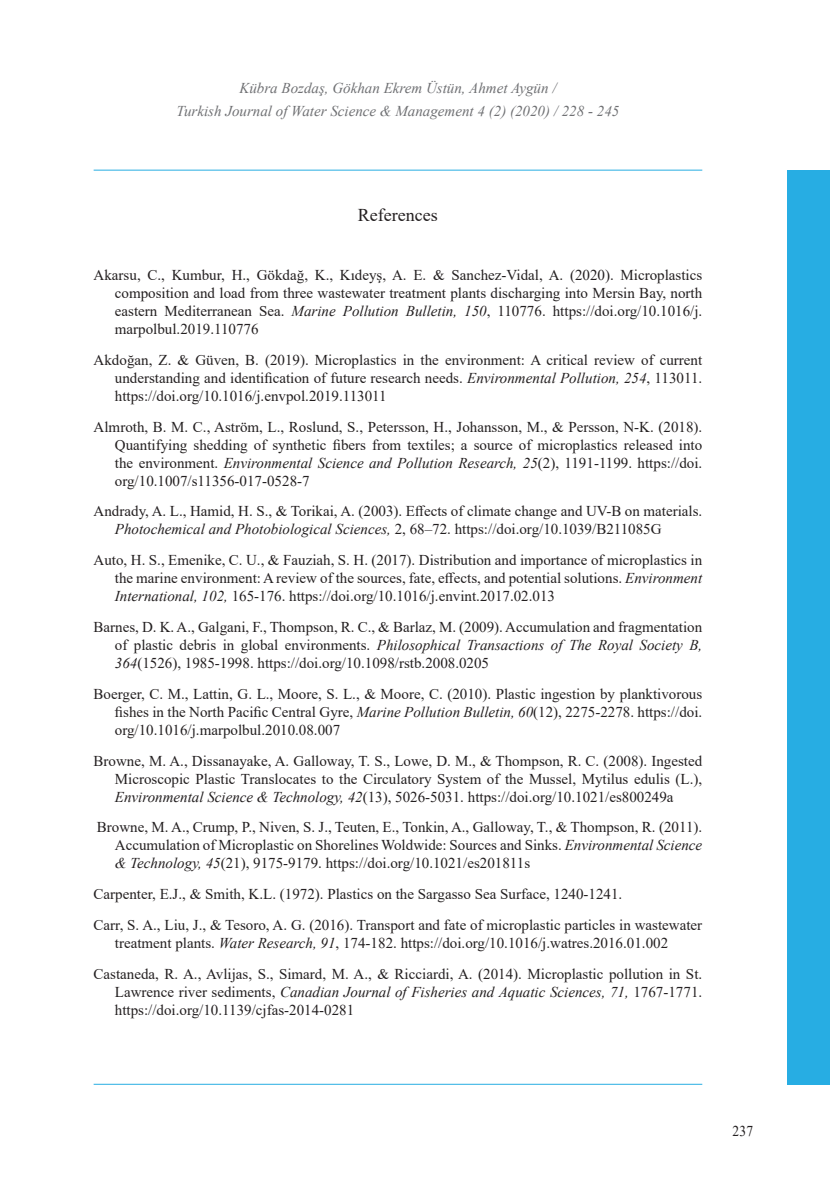
<style>
.page{position:relative;width:830px;height:1191px;background:#fff}
.page>*{position:absolute;margin:0;border:0;box-sizing:border-box;transform-origin:0 0}
.t1{font:18px "Times New Roman";color:#231f20}
.t2{font:15px/18px "Times New Roman";color:#231f20;text-align:justify}
.t3{font:italic 15px/22.2px "Times New Roman";color:#6f7073;text-align:center}
.t4{font:15px "Times New Roman";color:#231f20;scale:.9 1}
.s1{font-style:italic}
</style>
<div class="page">
<div style="left:787px;top:170px;width:42px;height:914px;background:#27ade3"></div>
<hr style="left:94px;top:170px;width:608px;height:1px;background:#27ade3">
<hr style="left:94px;top:1084px;width:608px;height:1px;background:#27ade3">
<p class="t3" style="left:176px;top:77px;width:444px">Kübra Bozdaş, Gökhan Ekrem Üstün, Ahmet Aygün /<br>Turkish Journal of Water Science &amp; Management 4 (2) (2020) / 228 - 245</p>
<p class="t1" style="left:358px;top:202px;width:81px">References</p>
<p class="t2" style="left:115px;top:266px;width:588px;text-indent:-21px">Akarsu, C., Kumbur, H., Gökdağ, K., Kıdeyş, A. E. &amp; Sanchez-Vidal, A. (2020). Microplastics composition and load from three wastewater treatment plants discharging into Mersin Bay, north eastern Mediterranean Sea. <span class="s1">Marine Pollution Bulletin, 150</span>, 110776. https://doi.org/10.1016/j. marpolbul.2019.110776</p>
<p class="t2" style="left:115px;top:350px;width:588px;text-indent:-21px">Akdoğan, Z. &amp; Güven, B. (2019). Microplastics in the environment: A critical review of current understanding and identification of future research needs. <span class="s1">Environmental Pollution, 254</span>, 113011. https://doi.org/10.1016/j.envpol.2019.113011</p>
<p class="t2" style="left:115px;top:417px;width:588px;text-indent:-21px">Almroth, B. M. C., Aström, L., Roslund, S., Petersson, H., Johansson, M., &amp; Persson, N-K. (2018).<br>Quantifying shedding of synthetic fibers from textiles; a source of microplastics released into the environment. <span class="s1">Environmental Science and Pollution Research, 25</span>(2), 1191-1199. https://doi. org/10.1007/s11356-017-0528-7</p>
<p class="t2" style="left:115px;top:502px;width:588px;text-indent:-21px">Andrady, A. L., Hamid, H. S., &amp; Torikai, A. (2003). Effects of climate change and UV-B on materials.<br><span class="s1">Photochemical and Photobiological Sciences,</span> 2, 68–72. https://doi.org/10.1039/B211085G</p>
<p class="t2" style="left:115px;top:551px;width:588px;text-indent:-21px">Auto, H. S., Emenike, C. U., &amp; Fauziah, S. H. (2017). Distribution and importance of microplastics in the marine environment: A review of the sources, fate, effects, and potential solutions. <span class="s1">Environment International, 102,</span> 165-176. https://doi.org/10.1016/j.envint.2017.02.013</p>
<p class="t2" style="left:115px;top:617px;width:588px;text-indent:-21px">Barnes, D. K. A., Galgani, F., Thompson, R. C., &amp; Barlaz, M. (2009). Accumulation and fragmentation of plastic debris in global environments. <span class="s1">Philosophical Transactions of The Royal Society B, 364</span>(1526), 1985-1998. https://doi.org/10.1098/rstb.2008.0205</p>
<p class="t2" style="left:115px;top:684px;width:588px;text-indent:-21px">Boerger, C. M., Lattin, G. L., Moore, S. L., &amp; Moore, C. (2010). Plastic ingestion by planktivorous fishes in the North Pacific Central Gyre, <span class="s1">Marine Pollution Bulletin, 60</span>(12), 2275-2278. https://doi. org/10.1016/j.marpolbul.2010.08.007</p>
<p class="t2" style="left:115px;top:751px;width:588px;text-indent:-21px">Browne, M. A., Dissanayake, A. Galloway, T. S., Lowe, D. M., &amp; Thompson, R. C. (2008). Ingested Microscopic Plastic Translocates to the Circulatory System of the Mussel, Mytilus edulis (L.), <span class="s1">Environmental Science &amp; Technology, 42</span>(13), 5026-5031. https://doi.org/10.1021/es800249a</p>
<p class="t2" style="left:115px;top:818px;width:588px;text-indent:-18px">Browne, M. A., Crump, P., Niven, S. J., Teuten, E., Tonkin, A., Galloway, T., &amp; Thompson, R. (2011).<br>Accumulation of Microplastic on Shorelines Woldwide: Sources and Sinks. <span class="s1">Environmental Science &amp; Technology, 45</span>(21), 9175-9179. https://doi.org/10.1021/es201811s</p>
<p class="t2" style="left:94px;top:878px;width:610px;line-height:30.8px">Carpenter, E.J., &amp; Smith, K.L. (1972). Plastics on the Sargasso Sea Surface, 1240-1241.<br>Carr, S. A., Liu, J., &amp; Tesoro, A. G. (2016). Transport and fate of microplastic particles in wastewater</p>
<p class="t2" style="left:94px;top:927px;width:610px;line-height:30.8px;text-indent:21px">treatment plants. <span class="s1">Water Research, 91</span>, 174-182. https://doi.org/10.1016/j.watres.2016.01.002<br>Castaneda, R. A., Avlijas, S., Simard, M. A., &amp; Ricciardi, A. (2014). Microplastic pollution in St.</p>
<p class="t2" style="left:115px;top:982px;width:588px">Lawrence river sediments, <span class="s1">Canadian Journal of Fisheries and Aquatic Sciences, 71,</span> 1767-1771. https://doi.org/10.1139/cjfas-2014-0281</p>
<p class="t4" style="left:732px;top:1120px;width:25px">237</p>
</div>
